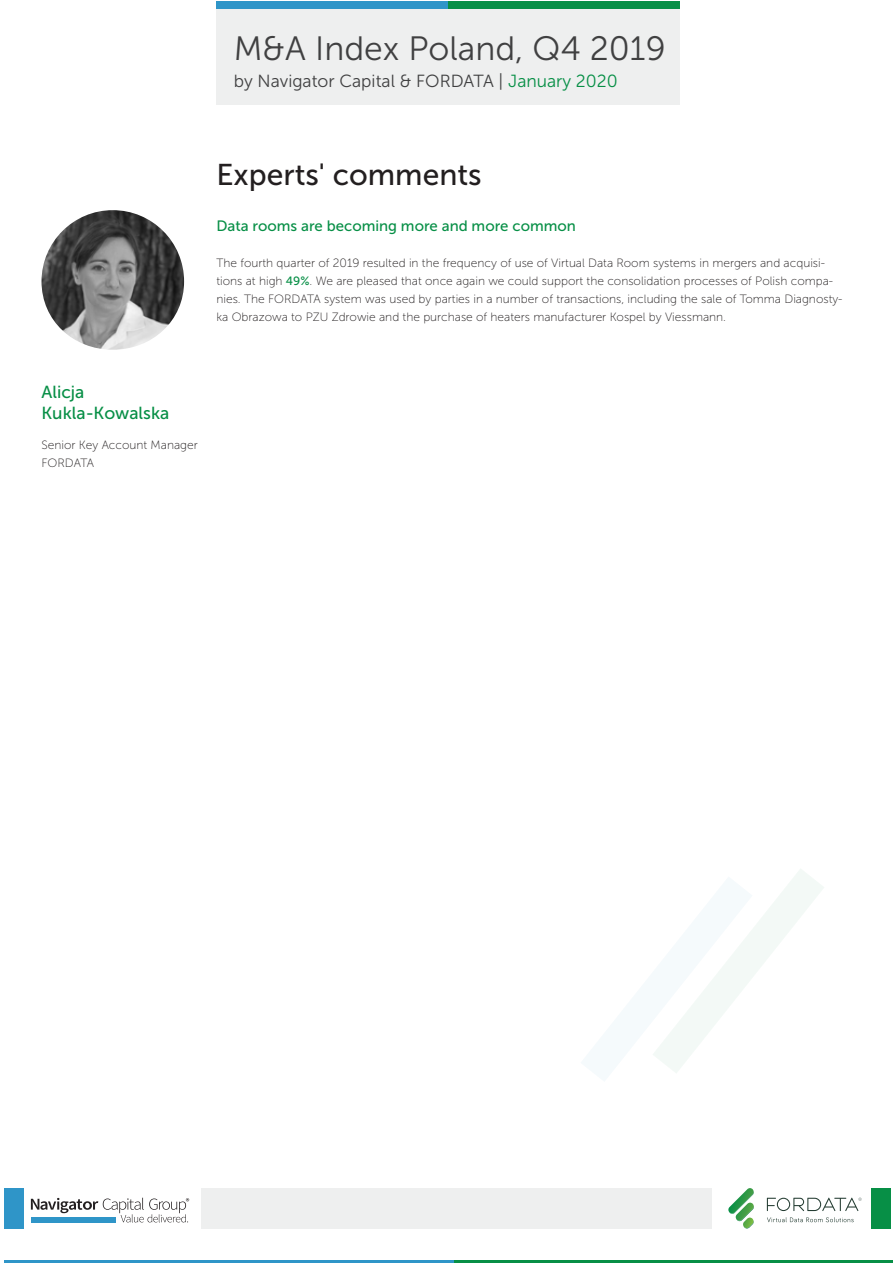
<style>
.page{position:relative;width:893px;height:1263px;background:#fff}
.page>*{position:absolute;margin:0;border:0;box-sizing:border-box;transform-origin:0 0}
.t1{font:33.75px "Museo Sans 300";color:#404041}
.t2{font:30px "Museo Sans 500";color:#231f20}
.t3{font:17.55px "Museo Sans 300";color:#404041}
.t4{font:17.4px/20.5px "Museo Sans 500";color:#078f46}
.t5{font:15px "Museo Sans 500";color:#078f46}
.t6{font:12px/18px "Museo Sans 100";color:#231f20}
.s1{color:#078f46}
.s2{font-family:"Museo Sans 500";color:#078f46}
</style>
<div class="page">
<img style="left:42px;top:210px;width:142px;height:140px">
<div style="left:872px;top:1188px;width:19px;height:41px;background:#078f46"></div>
<svg style="left:767px;top:1217px;width:87px;height:5px"></svg>
<svg style="left:728px;top:1188px;width:26px;height:41px"></svg>
<svg style="left:767px;top:1197px;width:95px;height:14px"></svg>
<div style="left:4px;top:1188px;width:20px;height:41px;background:#2f95c8"></div>
<div style="left:202px;top:1188px;width:510px;height:41px;background:#eeefef"></div>
<svg style="left:31px;top:1198px;width:158px;height:24px"></svg>
<hr style="left:4px;top:1260px;width:450px;height:3px;background:#2f95c8">
<hr style="left:454px;top:1260px;width:439px;height:3px;background:#078f46">
<div style="left:216px;top:9px;width:463px;height:95px;background:#eeefef"></div>
<div style="left:448px;top:1px;width:231px;height:8px;background:#078f46"></div>
<div style="left:216px;top:1px;width:232px;height:8px;background:#2f95c8"></div>
<svg style="left:653px;top:869px;width:171px;height:204px"></svg>
<h1 class="t1" style="left:234px;top:30px;width:433px">M&amp;A Index Poland, Q4 2019</h1>
<h3 class="t3" style="left:234px;top:71px;width:385px">by Navigator Capital &amp; FORDATA | <span class="s1">January 2020</span></h3>
<h2 class="t2" style="left:216px;top:158px;width:267px">Experts' comments</h2>
<p class="t5" style="left:216px;top:218px;width:361px">Data rooms are becoming more and more common</p>
<p class="t6" style="left:216px;top:254px;width:628px">The fourth quarter of 2019 resulted in the frequency of use of Virtual Data Room systems in mergers and acquisi&shy;tions at high <span class="s2">49%</span>. We are pleased that once again we could support the consolidation processes of Polish compa&shy;nies. The FORDATA system was used by parties in a number of transactions, including the sale of Tomma Diagnosty&shy;ka Obrazowa to PZU Zdrowie and the purchase of heaters manufacturer Kospel by Viessmann.</p>
<h3 class="t4" style="left:42px;top:382px;width:129px">Alicja<br>Kukla-Kowalska</h3>
<p class="t6" style="left:42px;top:436px;width:158px">Senior Key Account Manager<br>FORDATA</p>
</div>
